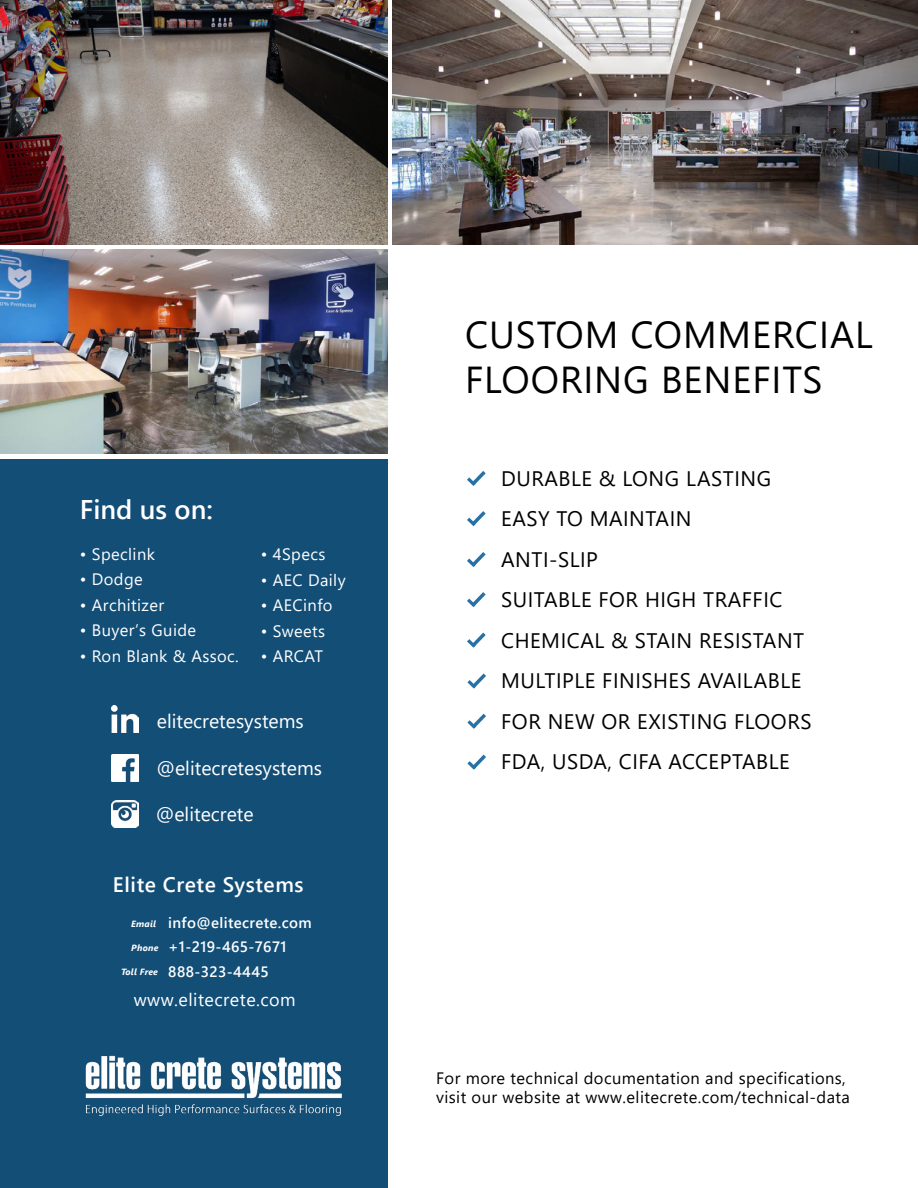
<style>
.page{position:relative;width:918px;height:1188px;background:#fff}
.page>*{position:absolute;margin:0;border:0;box-sizing:border-box;transform-origin:0 0}
.t1{font:37.5px/45px "Segoe UI";letter-spacing:.025em;color:#000}
.t2{font:600 27px "Segoe UI";color:#fff}
.t3{font:21px/40.5px "Segoe UI";letter-spacing:.025em;color:#000}
.t4{font:600 21px "Segoe UI";letter-spacing:.03em;color:#fff}
.t5{font:19.5px "Segoe UI";color:#fff}
.t6{font:18px "Segoe UI";letter-spacing:.025em;color:#fff}
.t7{font:16.5px/19.8px "Segoe UI";letter-spacing:.025em;color:#000}
.t8{font:16.5px "Segoe UI";letter-spacing:.025em;color:#fff}
.t9{font:600 15px "Segoe UI";letter-spacing:.025em;color:#fff}
.t10{font:italic 700 9px "Segoe UI";letter-spacing:.025em;color:#fff}
.s1{font-weight:700;font-style:italic;font-size:9px}
</style>
<div class="page">
<img style="left:0;top:250px;width:387px;height:204px">
<div style="left:0;top:459px;width:387px;height:729px;background:#134e77"></div>
<img style="left:392px;top:0;width:526px;height:244px">
<svg style="left:467px;top:511px;width:19px;height:15px"></svg>
<svg style="left:467px;top:552px;width:19px;height:15px"></svg>
<svg style="left:467px;top:592px;width:19px;height:15px"></svg>
<svg style="left:467px;top:633px;width:19px;height:15px"></svg>
<svg style="left:467px;top:471px;width:19px;height:15px"></svg>
<svg style="left:467px;top:714px;width:19px;height:15px"></svg>
<svg style="left:467px;top:755px;width:19px;height:15px"></svg>
<svg style="left:467px;top:673px;width:19px;height:16px"></svg>
<img style="left:85px;top:1055px;width:257px;height:61px">
<img style="left:111px;top:705px;width:27px;height:27px">
<img style="left:111px;top:754px;width:27px;height:27px">
<img style="left:112px;top:801px;width:27px;height:27px">
<img style="left:0;top:0;width:387px;height:244px">
<p class="t2" style="left:80px;top:484px;width:135px">Find us on:</p>
<p class="t8" style="left:80px;top:538px;width:77px">• Speclink</p>
<p class="t8" style="left:80px;top:564px;width:64px">• Dodge</p>
<p class="t8" style="left:80px;top:589px;width:86px">• Architizer</p>
<p class="t8" style="left:80px;top:615px;width:118px">• Buyer’s Guide</p>
<p class="t8" style="left:80px;top:640px;width:161px">• Ron Blank &amp; Assoc.</p>
<p class="t8" style="left:261px;top:539px;width:66px">• 4Specs</p>
<p class="t8" style="left:261px;top:564px;width:87px">• AEC Daily</p>
<p class="t8" style="left:261px;top:590px;width:73px">• AECinfo</p>
<p class="t8" style="left:261px;top:615px;width:66px">• Sweets</p>
<p class="t8" style="left:261px;top:641px;width:64px">• ARCAT</p>
<p class="t5" style="left:157px;top:702px;width:149px">elitecretesystems</p>
<p class="t5" style="left:156px;top:750px;width:167px">@elitecretesystems</p>
<p class="t5" style="left:156px;top:796px;width:99px">@elitecrete</p>
<p class="t4" style="left:113px;top:865px;width:192px">Elite Crete Systems</p>
<p class="t9" style="left:131px;top:909px;width:182px"><span class="s1">Email</span> info@elitecrete.com</p>
<p class="t10" style="left:131px;top:939px;width:29px">Phone</p>
<p class="t9" style="left:121px;top:958px;width:149px"><span class="s1">Toll Free</span> 888-323-4445</p>
<p class="t9" style="left:168px;top:933px;width:120px">+1-219-465-7671</p>
<p class="t6" style="left:134px;top:982px;width:164px">www.elitecrete.com</p>
<h1 class="t1" style="left:465px;top:309px;width:409px">CUSTOM COMMERCIAL<br>FLOORING BENEFITS</h1>
<p class="t3" style="left:501px;top:456px;width:312px">DURABLE &amp; LONG LASTING<br>EASY TO MAINTAIN<br>ANTI-SLIP<br>SUITABLE FOR HIGH TRAFFIC<br>CHEMICAL &amp; STAIN RESISTANT<br>MULTIPLE FINISHES AVAILABLE<br>FOR NEW OR EXISTING FLOORS<br>FDA, USDA, CIFA ACCEPTABLE</p>
<p class="t7" style="left:436px;top:1066px;width:415px">For more technical documentation and specifications, visit our website at www.elitecrete.com/technical-data</p>
</div>
